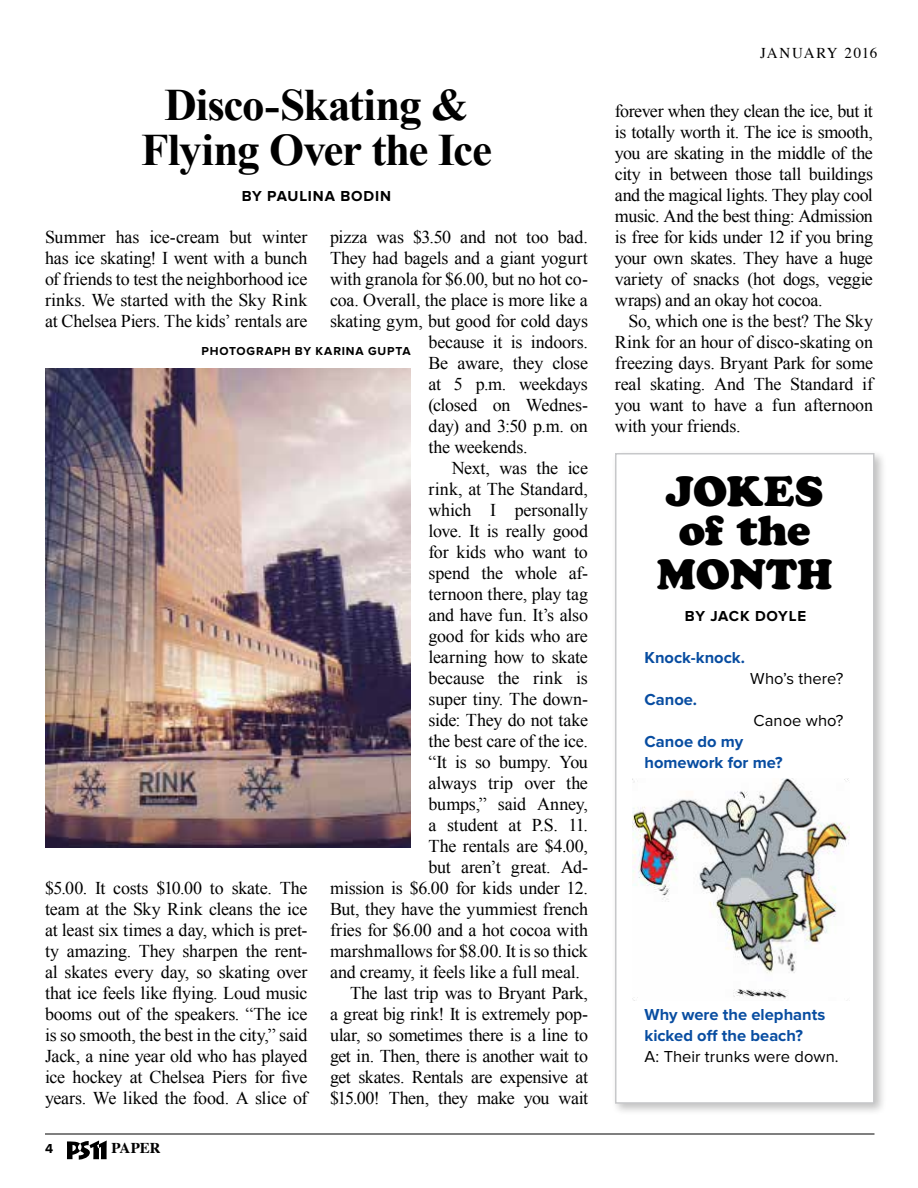
<style>
.page{position:relative;width:918px;height:1188px;background:#fff}
.page>*{position:absolute;margin:0;border:0;box-sizing:border-box;transform-origin:0 0}
.t1{font:700 45px/45px "Times New Roman";letter-spacing:-.03em;color:#000;text-align:center}
.t2{font:42px/39px "Cooper Black Std";color:#000}
.t3{font:18px/21px "Times New Roman";letter-spacing:-.015em;color:#000;text-align:justify}
.t4{font:700 16.5px/21px "Proxima Nova";color:#084da1}
.t5{font:16.5px "Proxima Nova";color:#000}
.t6{font:700 15px "Proxima Nova";letter-spacing:.055em;color:#000}
.t7{font:15px "Times";letter-spacing:.05em;color:#000}
.t8{font:700 15px "Times";color:#000}
.t9{font:700 13.5px "Proxima Nova";color:#000}
.t10{font:700 12px "Proxima Nova";letter-spacing:.07em;color:#000}
</style>
<div class="page">
<svg style="left:67px;top:1140px;width:40px;height:20px"></svg>
<div style="left:611px;top:449px;width:276px;height:667px;background:#000;opacity:.25"></div>
<div style="left:615px;top:453px;width:259px;height:651px;background:#fff;border:2px solid #c7c8ca"></div>
<hr style="left:45px;top:1134px;width:829px;height:1px;background:#000">
<img style="left:45px;top:368px;width:366px;height:480px">
<img style="left:632px;top:778px;width:217px;height:222px">
<h1 class="t1" style="left:141px;top:82px;width:352px">Disco-Skating &amp;<br>Flying Over the Ice</h1>
<p class="t6" style="left:242px;top:187px;width:151px">BY PAULINA BODIN</p>
<p class="t3" style="left:330px;top:226px;width:259px">pizza was $3.50 and not too bad.</p>
<p class="t3" style="left:330px;top:247px;width:259px">They had bagels and a giant yogurt</p>
<p class="t3" style="left:330px;top:268px;width:259px">with granola for $6.00, but no hot co-</p>
<p class="t3" style="left:330px;top:289px;width:259px">coa. Overall, the place is more like a</p>
<p class="t3" style="left:330px;top:310px;width:260px">skating gym, but good for cold days</p>
<p class="t3" style="left:429px;top:331px;width:161px">because it is indoors.</p>
<p class="t3" style="left:429px;top:352px;width:161px">Be aware, they close</p>
<p class="t3" style="left:429px;top:373px;width:161px">at 5 p.m. weekdays</p>
<p class="t3" style="left:429px;top:394px;width:161px">(closed on Wednes-</p>
<p class="t3" style="left:429px;top:415px;width:161px">day) and 3:50 p.m. on</p>
<p class="t3" style="left:429px;top:436px;width:100px">the weekends.</p>
<p class="t3" style="left:452px;top:457px;width:138px">Next, was the ice</p>
<p class="t3" style="left:429px;top:478px;width:161px">rink, at The Standard,</p>
<p class="t3" style="left:429px;top:499px;width:161px">which I personally</p>
<p class="t3" style="left:429px;top:520px;width:161px">love. It is really good</p>
<p class="t3" style="left:429px;top:541px;width:161px">for kids who want to</p>
<p class="t3" style="left:429px;top:562px;width:161px">spend the whole af-</p>
<p class="t3" style="left:429px;top:583px;width:161px">ternoon there, play tag</p>
<p class="t3" style="left:429px;top:604px;width:161px">and have fun. It’s also</p>
<p class="t3" style="left:429px;top:625px;width:161px">good for kids who are</p>
<p class="t3" style="left:429px;top:646px;width:161px">learning how to skate</p>
<p class="t3" style="left:429px;top:667px;width:161px">because the rink is</p>
<p class="t3" style="left:429px;top:688px;width:161px">super tiny. The down-</p>
<p class="t3" style="left:429px;top:709px;width:161px">side: They do not take</p>
<p class="t3" style="left:429px;top:730px;width:161px">the best care of the ice.</p>
<p class="t3" style="left:429px;top:751px;width:161px">“It is so bumpy. You</p>
<p class="t3" style="left:429px;top:772px;width:161px">always trip over the</p>
<p class="t3" style="left:429px;top:793px;width:161px">bumps,” said Anney,</p>
<p class="t3" style="left:429px;top:814px;width:161px">a student at P.S. 11.</p>
<p class="t3" style="left:429px;top:835px;width:161px">The rentals are $4.00,</p>
<p class="t3" style="left:429px;top:856px;width:161px">but aren’t great. Ad-</p>
<p class="t3" style="left:330px;top:877px;width:259px">mission is $6.00 for kids under 12.</p>
<p class="t3" style="left:330px;top:898px;width:260px">But, they have the yummiest french</p>
<p class="t3" style="left:330px;top:919px;width:260px">fries for $6.00 and a hot cocoa with</p>
<p class="t3" style="left:330px;top:940px;width:259px">marshmallows for $8.00. It is so thick</p>
<p class="t3" style="left:330px;top:961px;width:252px">and creamy, it feels like a full meal.</p>
<p class="t3" style="left:350px;top:982px;width:239px">The last trip was to Bryant Park,</p>
<p class="t3" style="left:330px;top:1003px;width:259px">a great big rink! It is extremely pop-</p>
<p class="t3" style="left:330px;top:1024px;width:260px">ular, so sometimes there is a line to</p>
<p class="t3" style="left:330px;top:1045px;width:260px">get in. Then, there is another wait to</p>
<p class="t3" style="left:330px;top:1066px;width:260px">get skates. Rentals are expensive at</p>
<p class="t3" style="left:330px;top:1087px;width:260px">$15.00! Then, they make you wait</p>
<p class="t3" style="left:45px;top:226px;width:264px">Summer has ice-cream but winter has ice skating! I went with a bunch of friends to test the neighborhood ice rinks. We started with the Sky Rink at Chelsea Piers. The kids’ rentals are</p>
<p class="t10" style="left:202px;top:344px;width:211px">PHOTOGRAPH BY KARINA GUPTA</p>
<p class="t3" style="left:45px;top:877px;width:264px">$5.00. It costs $10.00 to skate. The team at the Sky Rink cleans the ice at least six times a day, which is pret&shy;ty amazing. They sharpen the rent&shy;al skates every day, so skating over that ice feels like flying. Loud music booms out of the speakers. “The ice is so smooth, the best in the city,” said Jack, a nine year old who has played ice hockey at Chelsea Piers for five years. We liked the food. A slice of</p>
<p class="t9" style="left:45px;top:1141px;width:10px">4</p>
<p class="t8" style="left:112px;top:1134px;width:51px">PAPER</p>
<p class="t7" style="left:760px;top:39px;width:119px">JANUARY 2016</p>
<p class="t3" style="left:615px;top:100px;width:260px">forever when they clean the ice, but it is totally worth it. The ice is smooth, you are skating in the middle of the city in between those tall buildings and the magical lights. They play cool music. And the best thing: Admission is free for kids under 12 if you bring your own skates. They have a huge variety of snacks (hot dogs, veggie wraps) and an okay hot cocoa.</p>
<p class="t3" style="left:615px;top:311px;width:260px;text-indent:14px">So, which one is the best? The Sky Rink for an hour of disco-skating on freezing days. Bryant Park for some real skating. And The Standard if you want to have a fun afternoon with your friends.</p>
<h2 class="t2" style="left:666px;top:472px;width:159px">JOKES of the</h2>
<h2 class="t2" style="left:657px;top:554px;width:177px">MONTH</h2>
<p class="t6" style="left:685px;top:607px;width:123px">BY JACK DOYLE</p>
<p class="t4" style="left:644px;top:648px;width:102px">Knock-knock.</p>
<p class="t4" style="left:644px;top:690px;width:54px">Canoe.</p>
<p class="t5" style="left:750px;top:669px;width:95px">Who’s there?</p>
<p class="t5" style="left:753px;top:711px;width:92px">Canoe who?</p>
<p class="t4" style="left:644px;top:732px;width:140px">Canoe do my homework for me?</p>
<p class="t4" style="left:644px;top:1005px;width:182px">Why were the elephants kicked off the beach?</p>
<p class="t5" style="left:644px;top:1047px;width:196px">A: Their trunks were down.</p>
</div>
